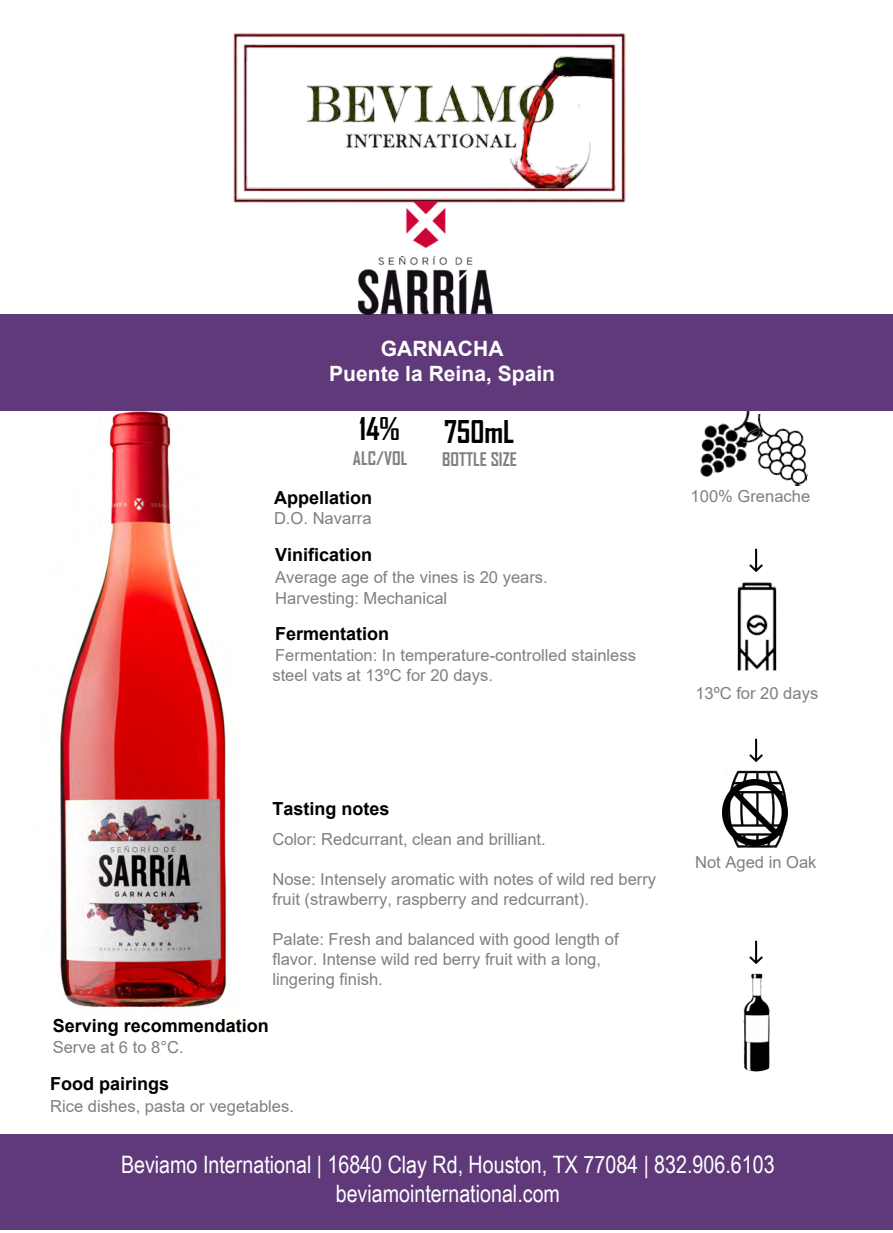
<style>
.page{position:relative;width:893px;height:1233px;background:#fff}
.page>*{position:absolute;margin:0;border:0;box-sizing:border-box;transform-origin:0 0}
.t1{font:700 30px "Agency FB";color:#000}
.t2{font:24px/28.8px "Arial Narrow";color:#fff;text-align:center}
.t3{font:700 21px/25.2px "Arial";color:#fff;text-align:center}
.t4{font:700 18px "Arial";color:#000}
.t5{font:700 18px "Arial";color:#000}
.t6{font:700 18px "Agency FB";color:#808080}
.t7{font:16.5px/19.8px "Arial";color:#808080}
</style>
<div class="page">
<img style="left:35px;top:410px;width:209px;height:599px">
<img style="left:690px;top:410px;width:82px;height:67px">
<div style="left:0;top:314px;width:893px;height:96px;background:#60397a"></div>
<div style="left:0;top:1134px;width:893px;height:96px;background:#60397a"></div>
<img style="left:737px;top:413px;width:71px;height:73px">
<img style="left:233px;top:33px;width:393px;height:170px">
<img style="left:725px;top:770px;width:57px;height:78px">
<img style="left:749px;top:548px;width:14px;height:25px">
<img style="left:737px;top:582px;width:40px;height:89px">
<img style="left:749px;top:738px;width:14px;height:25px">
<img style="left:743px;top:973px;width:27px;height:99px">
<img style="left:749px;top:940px;width:14px;height:25px">
<img style="left:328px;top:202px;width:195px;height:113px">
<img style="left:723px;top:780px;width:65px;height:65px">
<p class="t3" style="left:329px;top:336px;width:227px">GARNACHA<br>Puente la Reina, Spain</p>
<h1 class="t1" style="left:359px;top:410px;width:42px">14%</h1>
<h1 class="t1" style="left:444px;top:414px;width:72px">750mL</h1>
<p class="t6" style="left:353px;top:447px;width:56px">ALC/VOL</p>
<p class="t6" style="left:442px;top:448px;width:76px">BOTTLE SIZE</p>
<p class="t5" style="left:274px;top:485px;width:100px">Appellation</p>
<p class="t7" style="left:690px;top:486px;width:121px">100% Grenache</p>
<p class="t7" style="left:274px;top:508px;width:99px">D.O. Navarra</p>
<p class="t4" style="left:275px;top:542px;width:99px">Vinification</p>
<p class="t7" style="left:275px;top:566px;width:274px;line-height:21px">Average age of the vines is 20 years.<br>Harvesting: Mechanical</p>
<p class="t5" style="left:275px;top:621px;width:116px">Fermentation</p>
<p class="t7" style="left:272px;top:645px;width:365px">Fermentation: In temperature-controlled stainless steel vats at 13ºC for 20 days.</p>
<p class="t5" style="left:272px;top:796px;width:119px">Tasting notes</p>
<p class="t7" style="left:272px;top:830px;width:275px">Color: Redcurrant, clean and brilliant.</p>
<p class="t7" style="left:272px;top:869px;width:385px">Nose: Intensely aromatic with notes of wild red berry fruit (strawberry, raspberry and redcurrant).</p>
<p class="t7" style="left:272px;top:929px;width:348px">Palate: Fresh and balanced with good length of flavor. Intense wild red berry fruit with a long, lingering finish.</p>
<p class="t4" style="left:53px;top:1013px;width:218px">Serving recommendation</p>
<p class="t7" style="left:53px;top:1037px;width:132px">Serve at 6 to 8°C.</p>
<p class="t4" style="left:50px;top:1071px;width:121px">Food pairings</p>
<p class="t7" style="left:50px;top:1096px;width:245px">Rice dishes, pasta or vegetables.</p>
<p class="t7" style="left:695px;top:683px;width:124px">13ºC for 20 days</p>
<p class="t7" style="left:695px;top:852px;width:123px">Not Aged in Oak</p>
<p class="t2" style="left:121px;top:1149px;width:655px">Beviamo International | 16840 Clay Rd, Houston, TX 77084 | 832.906.6103 beviamointernational.com</p>
</div>
